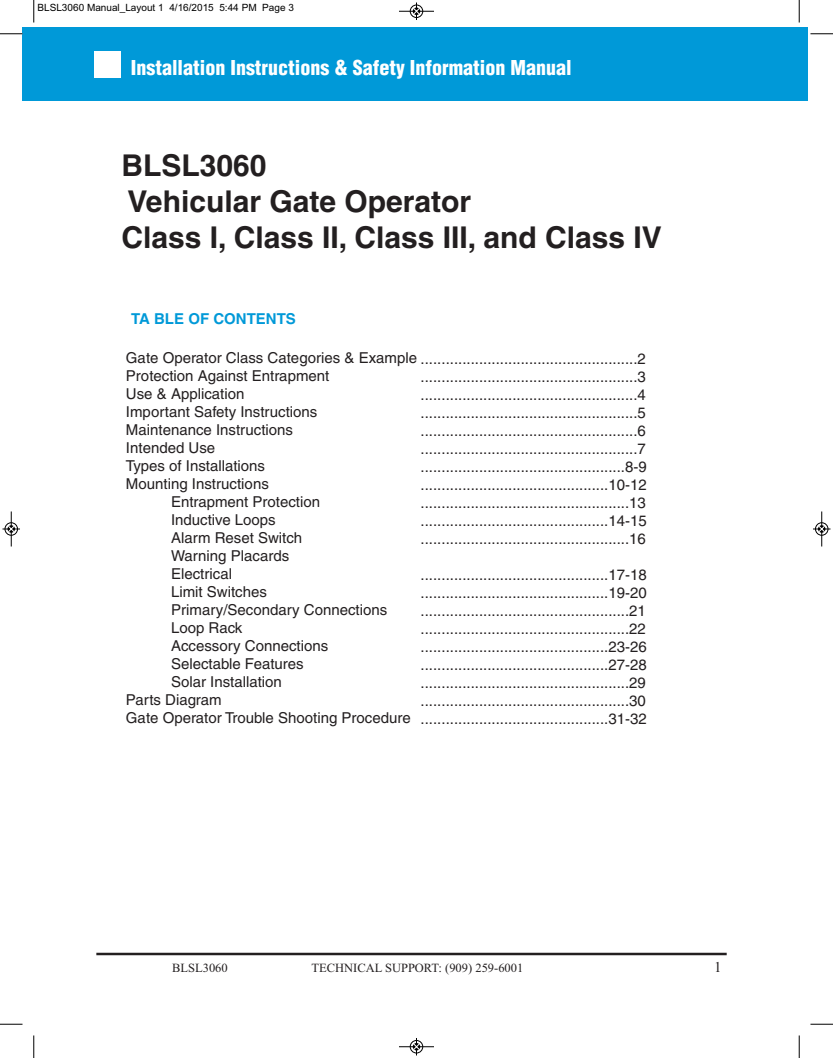
<style>
.page{position:relative;width:833px;height:1058px;background:#fff}
.page>*{position:absolute;margin:0;border:0;box-sizing:border-box;transform-origin:0 0}
.t1{font:700 30px/36px "Helvetica";color:#231f20}
.t2{font:900 condensed 20px "Helvetica LT Std";color:#fff}
.t3{font:15px/18px "Helvetica";color:#231f20;text-align:justify}
.t4{font:700 15px "Helvetica";color:#0099d8}
.t5{font:15px "Times New Roman";color:#231f20}
.t6{font:12.5px "Times New Roman";color:#231f20}
.t7{font:10px "Arial";color:#000}
</style>
<div class="page">
<div style="left:22px;top:27px;width:785px;height:74px;background:#0099d8"></div>
<hr style="left:96px;top:952px;width:630px;height:3px;background:#231f20">
<div style="left:94px;top:51px;width:27px;height:26px;background:#fff"></div>
<svg style="left:33px;top:0;width:2px;height:22px"></svg>
<svg style="left:0;top:33px;width:22px;height:2px"></svg>
<svg style="left:798px;top:0;width:2px;height:22px"></svg>
<svg style="left:810px;top:33px;width:22px;height:2px"></svg>
<svg style="left:33px;top:1035px;width:2px;height:23px"></svg>
<svg style="left:0;top:1023px;width:22px;height:2px"></svg>
<svg style="left:798px;top:1035px;width:2px;height:23px"></svg>
<svg style="left:810px;top:1023px;width:22px;height:2px"></svg>
<hr style="left:399px;top:11px;width:35px;height:1px;background:#000">
<div style="left:410px;top:5px;width:13px;height:13px;border:1px solid #000;border-radius:50%"></div>
<svg style="left:413px;top:2px;width:6px;height:18px"></svg>
<hr style="left:399px;top:1046px;width:35px;height:1px;background:#000">
<div style="left:410px;top:1040px;width:13px;height:13px;border:1px solid #000;border-radius:50%"></div>
<svg style="left:413px;top:1038px;width:6px;height:17px"></svg>
<hr style="left:11px;top:511px;width:1px;height:35px;background:#000">
<div style="left:5px;top:522px;width:13px;height:13px;border:1px solid #000;border-radius:50%"></div>
<svg style="left:2px;top:526px;width:18px;height:6px"></svg>
<hr style="left:821px;top:511px;width:1px;height:35px;background:#000">
<div style="left:815px;top:522px;width:13px;height:13px;border:1px solid #000;border-radius:50%"></div>
<svg style="left:813px;top:526px;width:17px;height:6px"></svg>
<p class="t7" style="left:38px;top:2px;width:258px">BLSL3060 Manual_Layout 1 4/16/2015 5:44 PM Page 3</p>
<h2 class="t2" style="left:131px;top:59px;width:442px">Installation Instructions &amp; Safety Information Manual</h2>
<h1 class="t1" style="left:121px;top:151px;width:542px">BLSL3060<br>Vehicular Gate Operator<br>Class I, Class II, Class III, and Class IV</h1>
<p class="t4" style="left:131px;top:313px;width:166px">TA BLE OF CONTENTS</p>
<p class="t3" style="left:126px;top:351px;width:521px">Gate Operator Class Categories &amp; Example ....................................................2</p>
<p class="t3" style="left:126px;top:368px;width:205px">Protection Against Entrapment</p>
<p class="t3" style="left:126px;top:386px;width:120px">Use &amp; Application</p>
<p class="t3" style="left:126px;top:404px;width:193px">Important Safety Instructions</p>
<p class="t3" style="left:126px;top:422px;width:168px">Maintenance Instructions</p>
<p class="t3" style="left:126px;top:440px;width:91px">Intended Use</p>
<p class="t3" style="left:126px;top:458px;width:141px">Types of Installations</p>
<p class="t3" style="left:126px;top:476px;width:144px">Mounting Instructions</p>
<p class="t3" style="left:171px;top:494px;width:151px">Entrapment Protection</p>
<p class="t3" style="left:171px;top:512px;width:106px">Inductive Loops</p>
<p class="t3" style="left:171px;top:530px;width:133px">Alarm Reset Switch</p>
<p class="t3" style="left:171px;top:548px;width:120px">Warning Placards</p>
<p class="t3" style="left:171px;top:566px;width:63px">Electrical</p>
<p class="t3" style="left:171px;top:584px;width:97px">Limit Switches</p>
<p class="t3" style="left:171px;top:602px;width:218px">Primary/Secondary Connections</p>
<p class="t3" style="left:171px;top:620px;width:73px">Loop Rack</p>
<p class="t3" style="left:171px;top:638px;width:159px">Accessory Connections</p>
<p class="t3" style="left:171px;top:656px;width:134px">Selectable Features</p>
<p class="t3" style="left:171px;top:674px;width:112px">Solar Installation</p>
<p class="t3" style="left:126px;top:692px;width:97px">Parts Diagram</p>
<p class="t3" style="left:126px;top:710px;width:286px">Gate Operator Trouble Shooting Procedure</p>
<p class="t3" style="left:420px;top:369px;width:228px">....................................................3 ....................................................4 ....................................................5 ....................................................6 ....................................................7 .................................................8-9 .............................................10-12 ..................................................13 .............................................14-15 ..................................................16</p>
<p class="t3" style="left:420px;top:567px;width:228px">.............................................17-18 .............................................19-20 ..................................................21 ..................................................22 .............................................23-26 .............................................27-28 ..................................................29 ..................................................30 .............................................31-32</p>
<p class="t6" style="left:172px;top:960px;width:57px">BLSL3060</p>
<p class="t6" style="left:311px;top:960px;width:213px">TECHNICAL SUPPORT: (909) 259-6001</p>
<p class="t5" style="left:714px;top:958px;width:9px">1</p>
</div>
